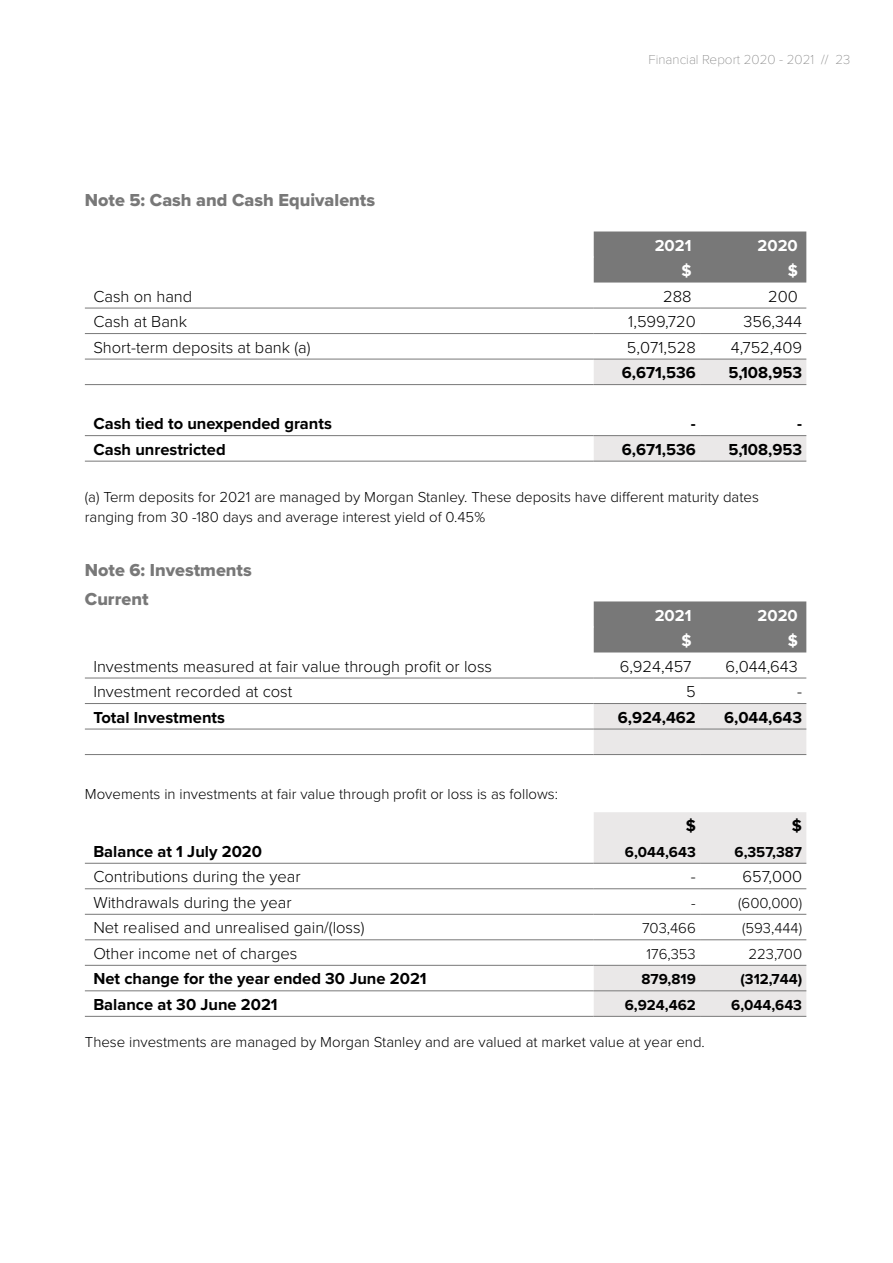
<style>
.page{position:relative;width:893px;height:1263px;background:#fff}
.page>*{position:absolute;margin:0;border:0;box-sizing:border-box;transform-origin:0 0}
.t1{font:18px/29.7px "Proxima Nova Extrabld";color:#787878}
.t2{font:300 16.5px "Proxima Nova";color:#000}
.t3{font:700 16.5px "Proxima Nova";color:#000}
.t4{font:700 16.5px "Proxima Nova";color:#fff}
.t5{font:300 15px/19.5px "Proxima Nova";color:#000}
.t6{font:700 15px "Proxima Nova";color:#000}
.t7{font:100 13.5px "Proxima Nova T";color:#787878}
</style>
<div class="page">
<div style="left:594px;top:231px;width:212px;height:52px;background:#787878"></div>
<svg style="left:594px;top:360px;width:212px;height:101px"></svg>
<hr style="left:85px;top:333px;width:509px;height:1px;background:#787878">
<hr style="left:594px;top:333px;width:106px;height:1px;background:#787878">
<hr style="left:700px;top:333px;width:106px;height:1px;background:#787878">
<hr style="left:85px;top:359px;width:509px;height:1px;background:#787878">
<hr style="left:594px;top:359px;width:106px;height:1px;background:#787878">
<hr style="left:700px;top:359px;width:106px;height:1px;background:#787878">
<hr style="left:85px;top:384px;width:509px;height:1px;background:#787878">
<hr style="left:594px;top:384px;width:106px;height:1px;background:#787878">
<hr style="left:700px;top:384px;width:106px;height:1px;background:#787878">
<hr style="left:85px;top:435px;width:509px;height:1px;background:#787878">
<hr style="left:594px;top:435px;width:106px;height:1px;background:#787878">
<hr style="left:700px;top:435px;width:106px;height:1px;background:#787878">
<hr style="left:85px;top:461px;width:509px;height:1px;background:#787878">
<hr style="left:594px;top:461px;width:106px;height:1px;background:#787878">
<hr style="left:700px;top:461px;width:106px;height:1px;background:#787878">
<hr style="left:85px;top:308px;width:509px;height:1px;background:#787878">
<hr style="left:594px;top:308px;width:106px;height:1px;background:#787878">
<hr style="left:700px;top:308px;width:106px;height:1px;background:#787878">
<div style="left:594px;top:601px;width:212px;height:51px;background:#787878"></div>
<svg style="left:594px;top:704px;width:212px;height:312px;fill:#eceaea"></svg>
<hr style="left:85px;top:677px;width:509px;height:1px;background:#787878">
<hr style="left:594px;top:677px;width:106px;height:1px;background:#787878">
<hr style="left:700px;top:677px;width:106px;height:1px;background:#787878">
<hr style="left:85px;top:703px;width:509px;height:1px;background:#787878">
<hr style="left:594px;top:703px;width:106px;height:1px;background:#787878">
<hr style="left:700px;top:703px;width:106px;height:1px;background:#787878">
<hr style="left:85px;top:729px;width:509px;height:1px;background:#787878">
<hr style="left:594px;top:729px;width:106px;height:1px;background:#787878">
<hr style="left:700px;top:729px;width:106px;height:1px;background:#787878">
<hr style="left:85px;top:754px;width:509px;height:1px;background:#787878">
<hr style="left:594px;top:754px;width:106px;height:1px;background:#787878">
<hr style="left:700px;top:754px;width:106px;height:1px;background:#787878">
<hr style="left:85px;top:863px;width:509px;height:1px;background:#787878">
<hr style="left:594px;top:863px;width:106px;height:1px;background:#787878">
<hr style="left:700px;top:863px;width:106px;height:1px;background:#787878">
<hr style="left:85px;top:888px;width:509px;height:1px;background:#787878">
<hr style="left:594px;top:888px;width:106px;height:1px;background:#787878">
<hr style="left:700px;top:888px;width:106px;height:1px;background:#787878">
<hr style="left:85px;top:914px;width:509px;height:1px;background:#787878">
<hr style="left:594px;top:914px;width:106px;height:1px;background:#787878">
<hr style="left:700px;top:914px;width:106px;height:1px;background:#787878">
<hr style="left:85px;top:939px;width:509px;height:1px;background:#787878">
<hr style="left:594px;top:939px;width:106px;height:1px;background:#787878">
<hr style="left:700px;top:939px;width:106px;height:1px;background:#787878">
<hr style="left:85px;top:965px;width:509px;height:1px;background:#787878">
<hr style="left:85px;top:990px;width:509px;height:1px;background:#787878">
<hr style="left:594px;top:965px;width:106px;height:1px;background:#787878">
<hr style="left:700px;top:965px;width:106px;height:1px;background:#787878">
<hr style="left:594px;top:990px;width:106px;height:1px;background:#787878">
<hr style="left:700px;top:990px;width:106px;height:1px;background:#787878">
<hr style="left:85px;top:1016px;width:509px;height:1px;background:#787878">
<hr style="left:594px;top:1016px;width:106px;height:1px;background:#787878">
<hr style="left:700px;top:1016px;width:106px;height:1px;background:#787878">
<p class="t1" style="left:85px;top:184px;width:292px">Note 5: Cash and Cash Equivalents</p>
<p class="t7" style="left:648px;top:49px;width:203px">Financial Report 2020 - 2021 // 23</p>
<p class="t4" style="left:655px;top:233px;width:38px">2021</p>
<p class="t4" style="left:758px;top:233px;width:42px">2020</p>
<p class="t4" style="left:681px;top:258px;width:12px">$</p>
<p class="t4" style="left:788px;top:258px;width:12px">$</p>
<p class="t2" style="left:93px;top:284px;width:100px">Cash on hand</p>
<p class="t2" style="left:663px;top:284px;width:30px">288</p>
<p class="t2" style="left:768px;top:284px;width:31px">200</p>
<p class="t2" style="left:93px;top:309px;width:95px">Cash at Bank</p>
<p class="t2" style="left:628px;top:309px;width:69px">1,599,720</p>
<p class="t2" style="left:743px;top:309px;width:60px">356,344</p>
<p class="t2" style="left:93px;top:335px;width:219px">Short-term deposits at bank (a)</p>
<p class="t2" style="left:627px;top:335px;width:70px">5,071,528</p>
<p class="t2" style="left:731px;top:335px;width:73px">4,752,409</p>
<p class="t3" style="left:622px;top:360px;width:76px">6,671,536</p>
<p class="t3" style="left:728px;top:360px;width:75px">5,108,953</p>
<p class="t3" style="left:93px;top:411px;width:240px">Cash tied to unexpended grants</p>
<p class="t3" style="left:691px;top:411px;width:6px">-</p>
<p class="t3" style="left:797px;top:411px;width:6px">-</p>
<p class="t3" style="left:93px;top:437px;width:134px">Cash unrestricted</p>
<p class="t3" style="left:622px;top:437px;width:76px">6,671,536</p>
<p class="t3" style="left:728px;top:437px;width:75px">5,108,953</p>
<p class="t5" style="left:85px;top:487px;width:676px">(a) Term deposits for 2021 are managed by Morgan Stanley. These deposits have different maturity dates ranging from 30 -180 days and average interest yield of 0.45%</p>
<p class="t1" style="left:85px;top:554px;width:168px">Note 6: Investments<br>Current</p>
<p class="t4" style="left:655px;top:603px;width:38px">2021</p>
<p class="t4" style="left:758px;top:603px;width:42px">2020</p>
<p class="t4" style="left:681px;top:628px;width:12px">$</p>
<p class="t4" style="left:788px;top:628px;width:12px">$</p>
<p class="t2" style="left:93px;top:654px;width:400px">Investments measured at fair value through profit or loss</p>
<p class="t2" style="left:620px;top:654px;width:73px">6,924,457</p>
<p class="t2" style="left:725px;top:654px;width:74px">6,044,643</p>
<p class="t2" style="left:93px;top:679px;width:201px">Investment recorded at cost</p>
<p class="t2" style="left:686px;top:679px;width:11px">5</p>
<p class="t2" style="left:797px;top:679px;width:6px">-</p>
<p class="t3" style="left:93px;top:705px;width:133px">Total Investments</p>
<p class="t3" style="left:618px;top:705px;width:80px">6,924,462</p>
<p class="t3" style="left:724px;top:705px;width:79px">6,044,643</p>
<p class="t5" style="left:85px;top:784px;width:475px">Movements in investments at fair value through profit or loss is as follows:</p>
<p class="t3" style="left:686px;top:813px;width:12px">$</p>
<p class="t3" style="left:792px;top:813px;width:12px">$</p>
<p class="t3" style="left:93px;top:839px;width:170px">Balance at 1 July 2020</p>
<p class="t6" style="left:625px;top:841px;width:72px">6,044,643</p>
<p class="t6" style="left:734px;top:841px;width:69px">6,357,387</p>
<p class="t2" style="left:93px;top:864px;width:209px">Contributions during the year</p>
<p class="t2" style="left:691px;top:864px;width:6px">-</p>
<p class="t2" style="left:742px;top:864px;width:61px">657,000</p>
<p class="t2" style="left:93px;top:890px;width:200px">Withdrawals during the year</p>
<p class="t5" style="left:691px;top:892px;width:6px">-</p>
<p class="t5" style="left:738px;top:892px;width:65px">(600,000)</p>
<p class="t2" style="left:93px;top:916px;width:273px">Net realised and unrealised gain/(loss)</p>
<p class="t5" style="left:642px;top:918px;width:55px">703,466</p>
<p class="t5" style="left:742px;top:918px;width:62px">(593,444)</p>
<p class="t2" style="left:93px;top:941px;width:205px">Other income net of charges</p>
<p class="t5" style="left:646px;top:943px;width:51px">176,353</p>
<p class="t5" style="left:748px;top:943px;width:55px">223,700</p>
<p class="t3" style="left:93px;top:967px;width:335px">Net change for the year ended 30 June 2021</p>
<p class="t6" style="left:641px;top:968px;width:56px">879,819</p>
<p class="t6" style="left:740px;top:968px;width:63px">(312,744)</p>
<p class="t3" style="left:93px;top:992px;width:186px">Balance at 30 June 2021</p>
<p class="t6" style="left:625px;top:994px;width:72px">6,924,462</p>
<p class="t6" style="left:731px;top:994px;width:72px">6,044,643</p>
<p class="t5" style="left:85px;top:1031px;width:622px">These investments are managed by Morgan Stanley and are valued at market value at year end.</p>
</div>
